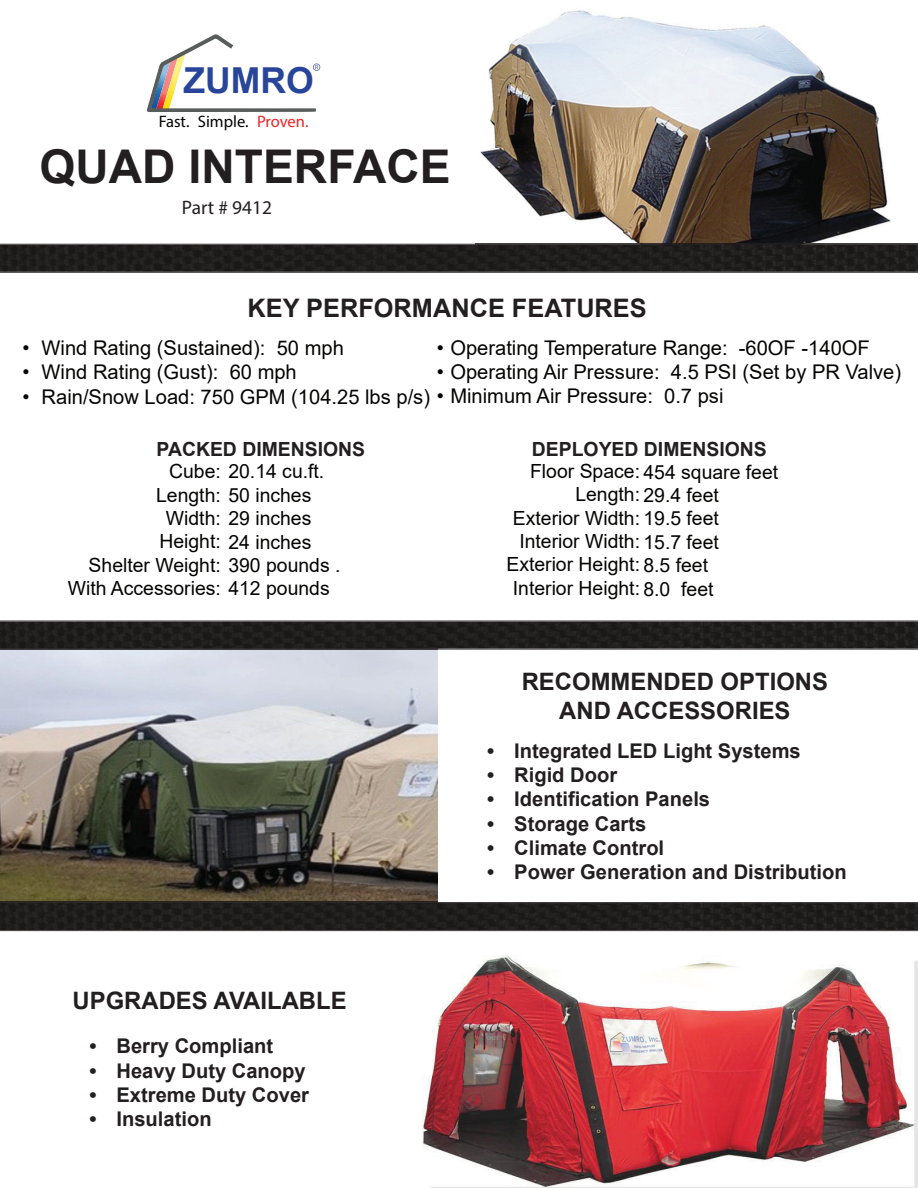
<style>
.page{position:relative;width:918px;height:1188px;background:#fff}
.page>*{position:absolute;margin:0;border:0;box-sizing:border-box;transform-origin:0 0}
.t1{font:700 46.5px "Arial";color:#231f20}
.t2{font:700 35.85px "Arial";color:#284599}
.t3{font:700 25.5px "Arial";color:#231f20}
.t4{font:700 24px/28.8px "Arial";color:#231f20;text-align:center}
.t5{font:20.25px "Arial";color:#040503}
.t6{font:700 20.25px "Arial";color:#231f20}
.t7{font:19.5px "Arial";color:#040503}
.t8{font:700 19.5px "Arial";color:#231f20}
.t9{font:19.5px "Myriad Pro";color:#231f20}
.t10{font:16.65px "Myriad Pro";color:#040503}
.s1{color:#ea2528}
</style>
<div class="page">
<img style="left:0;top:649px;width:438px;height:253px">
<img style="left:475px;top:10px;width:443px;height:235px">
<img style="left:422px;top:955px;width:496px;height:233px">
<hr style="left:0;top:244px;width:475px;height:1px;background:#434040">
<hr style="left:0;top:272px;width:918px;height:1px;background:#434040">
<div style="left:0;top:245px;width:918px;height:27px;background:#201d1d"></div>
<hr style="left:0;top:620px;width:918px;height:2px;background:#434040">
<hr style="left:438px;top:649px;width:480px;height:1px;background:#434040">
<div style="left:0;top:622px;width:918px;height:27px;background:#201d1e"></div>
<svg style="left:147px;top:34px;width:173px;height:78px"></svg>
<svg style="left:0;top:902px;width:918px;height:29px;background:#423e3d"></svg>
<div style="left:0;top:903px;width:918px;height:27px;background:#201d1d"></div>
<h2 class="t2" style="left:183px;top:55px;width:132px">ZUMRO</h2>
<p class="t10" style="left:159px;top:111px;width:151px">Fast. Simple. <span class="s1">Proven.</span></p>
<h1 class="t1" style="left:40px;top:134px;width:413px">QUAD INTERFACE</h1>
<p class="t9" style="left:182px;top:195px;width:92px">Part # 9412</p>
<h3 class="t3" style="left:248px;top:290px;width:401px">KEY PERFORMANCE FEATURES</h3>
<p class="t5" style="left:437px;top:333px;width:434px">• Operating Temperature Range: -60OF -140OF</p>
<p class="t5" style="left:437px;top:358px;width:466px">• Operating Air Pressure: 4.5 PSI (Set by PR Valve)</p>
<p class="t5" style="left:23px;top:334px;width:323px">• Wind Rating (Sustained): 50 mph</p>
<p class="t5" style="left:23px;top:358px;width:276px">• Wind Rating (Gust): 60 mph</p>
<p class="t5" style="left:23px;top:383px;width:702px">• Rain/Snow Load: 750 GPM (104.25 lbs p/s) • Minimum Air Pressure: 0.7 psi</p>
<p class="t8" style="left:157px;top:435px;width:210px">PACKED DIMENSIONS</p>
<p class="t7" style="left:169px;top:458px;width:157px">Cube: 20.14 cu.ft.</p>
<p class="t7" style="left:156px;top:482px;width:157px">Length: 50 inches</p>
<p class="t7" style="left:166px;top:505px;width:147px">Width: 29 inches</p>
<p class="t7" style="left:159px;top:528px;width:153px">Height: 24 inches</p>
<p class="t7" style="left:89px;top:552px;width:253px">Shelter Weight: 390 pounds .</p>
<p class="t7" style="left:68px;top:575px;width:263px">With Accessories: 412 pounds</p>
<p class="t4" style="left:73px;top:987px;width:276px">UPGRADES AVAILABLE</p>
<p class="t6" style="left:90px;top:1032px;width:185px">• Berry Compliant</p>
<p class="t6" style="left:90px;top:1056px;width:218px">• Heavy Duty Canopy</p>
<p class="t6" style="left:90px;top:1081px;width:221px">• Extreme Duty Cover</p>
<p class="t6" style="left:90px;top:1105px;width:124px">• Insulation</p>
<p class="t8" style="left:532px;top:435px;width:236px">DEPLOYED DIMENSIONS</p>
<p class="t7" style="left:530px;top:458px;width:250px">Floor Space: 454 square feet</p>
<p class="t7" style="left:575px;top:482px;width:145px">Length: 29.4 feet</p>
<p class="t7" style="left:513px;top:504px;width:208px">Exterior Width: 19.5 feet</p>
<p class="t7" style="left:519px;top:528px;width:201px">Interior Width: 15.7 feet</p>
<p class="t7" style="left:506px;top:551px;width:203px">Exterior Height: 8.5 feet</p>
<p class="t7" style="left:513px;top:575px;width:202px">Interior Height: 8.0 feet</p>
<p class="t4" style="left:522px;top:667px;width:308px">RECOMMENDED OPTIONS<br>AND ACCESSORIES</p>
<p class="t6" style="left:487px;top:736px;width:315px">• Integrated LED Light Systems</p>
<p class="t6" style="left:487px;top:761px;width:131px">• Rigid Door</p>
<p class="t6" style="left:487px;top:785px;width:224px">• Identification Panels</p>
<p class="t6" style="left:487px;top:809px;width:161px">• Storage Carts</p>
<p class="t6" style="left:487px;top:834px;width:178px">• Climate Control</p>
<p class="t6" style="left:487px;top:858px;width:361px">• Power Generation and Distribution</p>
</div>
